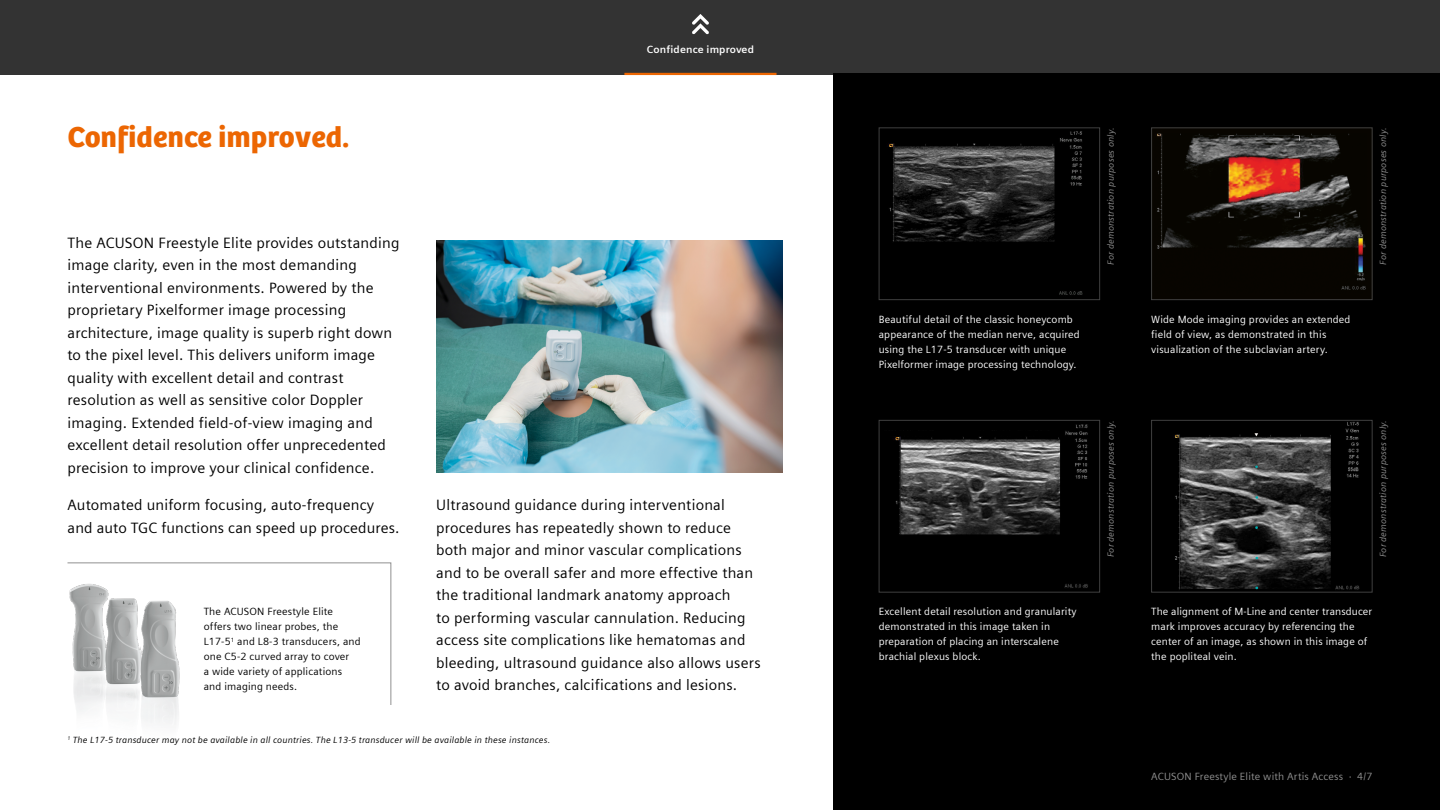
<style>
.page{position:relative;width:1440px;height:810px;background:#fff}
.page>*{position:absolute;margin:0;border:0;box-sizing:border-box;transform-origin:0 0}
.t1{font:30px "SH Bree Headline Regular";color:#ec6602}
.t2{font:15px/22.5px "Siemens Sans";letter-spacing:.015em;color:#000}
.t3{font:10.5px/15px "Siemens Sans";letter-spacing:.015em;color:#fff}
.t4{font:10.5px/15px "Siemens Sans";letter-spacing:.015em;color:#000}
.t5{font:10.5px "Siemens Sans";letter-spacing:.015em;color:#919191}
.t6{font:700 10.5px "Siemens Sans";letter-spacing:.015em;color:#fff}
.t7{font:italic 9px "Siemens Sans";letter-spacing:.015em;color:#919191}
.t8{font:italic 9px "Siemens Sans";letter-spacing:.015em;color:#000}
</style>
<div class="page">
<div style="left:0;top:0;width:1440px;height:75px;background:#333"></div>
<div style="left:834px;top:74px;width:606px;height:736px;background:#000"></div>
<img style="left:436px;top:240px;width:346px;height:232px">
<img style="left:887px;top:131px;width:196px;height:164px">
<div style="left:879px;top:128px;width:221px;height:172px;border:1px solid #404040"></div>
<img style="left:894px;top:424px;width:194px;height:164px">
<div style="left:879px;top:420px;width:221px;height:172px;border:1px solid #404040"></div>
<img style="left:1155px;top:133px;width:211px;height:157px">
<div style="left:1151px;top:128px;width:221px;height:172px;border:1px solid #404040"></div>
<img style="left:1174px;top:422px;width:185px;height:168px">
<div style="left:1151px;top:420px;width:221px;height:172px;border:1px solid #404040"></div>
<svg style="left:67px;top:562px;width:325px;height:144px"></svg>
<hr style="left:624px;top:73px;width:153px;height:2px;background:#ec6602">
<svg style="left:692px;top:14px;width:17px;height:20px"></svg>
<h1 class="t1" style="left:68px;top:114px;width:284px">Confidence improved.</h1>
<p class="t6" style="left:647px;top:41px;width:109px">Confidence improved</p>
<p class="t2" style="left:68px;top:230px;width:334px">The ACUSON Freestyle Elite provides outstanding image clarity, even in the most demanding interventional environments. Powered by the proprietary Pixelformer image processing architecture, image quality is superb right down to the pixel level. This delivers uniform image quality with excellent detail and contrast resolution as well as sensitive color Doppler imaging. Extended field-of-view imaging and excellent detail resolution offer unprecedented precision to improve your clinical confidence.</p>
<p class="t2" style="left:68px;top:493px;width:334px">Automated uniform focusing, auto-frequency and auto TGC functions can speed up procedures.</p>
<p class="t2" style="left:436px;top:493px;width:326px">Ultrasound guidance during interventional procedures has repeatedly shown to reduce both major and minor vascular complications and to be overall safer and more effective than the traditional landmark anatomy approach<br>to performing vascular cannulation. Reducing access site complications like hematomas and bleeding, ultrasound guidance also allows users to avoid branches, calcifications and lesions.</p>
<p class="t4" style="left:204px;top:603px;width:159px">The ACUSON Freestyle Elite offers two linear probes, the<br>L17-5<sup>1</sup> and L8-3 transducers, and one C5-2 curved array to cover<br>a wide variety of applications and imaging needs.</p>
<p class="t8" style="left:68px;top:733px;width:484px"><sup>1</sup> The L17-5 transducer may not be available in all countries. The L13-5 transducer will be available in these instances.</p>
<p class="t3" style="left:879px;top:311px;width:203px">Beautiful detail of the classic honeycomb appearance of the median nerve, acquired using the L17-5 transducer with unique Pixelformer image processing technology.</p>
<p class="t3" style="left:879px;top:603px;width:199px">Excellent detail resolution and granularity demonstrated in this image taken in preparation of placing an interscalene brachial plexus block.</p>
<p class="t7" style="left:1104px;top:265px;width:139px;rotate:-90deg">For demonstration purposes only.</p>
<p class="t7" style="left:1104px;top:557px;width:139px;rotate:-90deg">For demonstration purposes only.</p>
<p class="t3" style="left:1151px;top:311px;width:201px">Wide Mode imaging provides an extended field of view, as demonstrated in this visualization of the subclavian artery.</p>
<p class="t7" style="left:1376px;top:265px;width:139px;rotate:-90deg">For demonstration purposes only.</p>
<p class="t7" style="left:1376px;top:557px;width:139px;rotate:-90deg">For demonstration purposes only.</p>
<p class="t3" style="left:1151px;top:603px;width:223px">The alignment of M-Line and center transducer mark improves accuracy by referencing the center of an image, as shown in this image of the popliteal vein.</p>
<p class="t5" style="left:1151px;top:768px;width:223px">ACUSON Freestyle Elite with Artis Access · 4/7</p>
</div>
